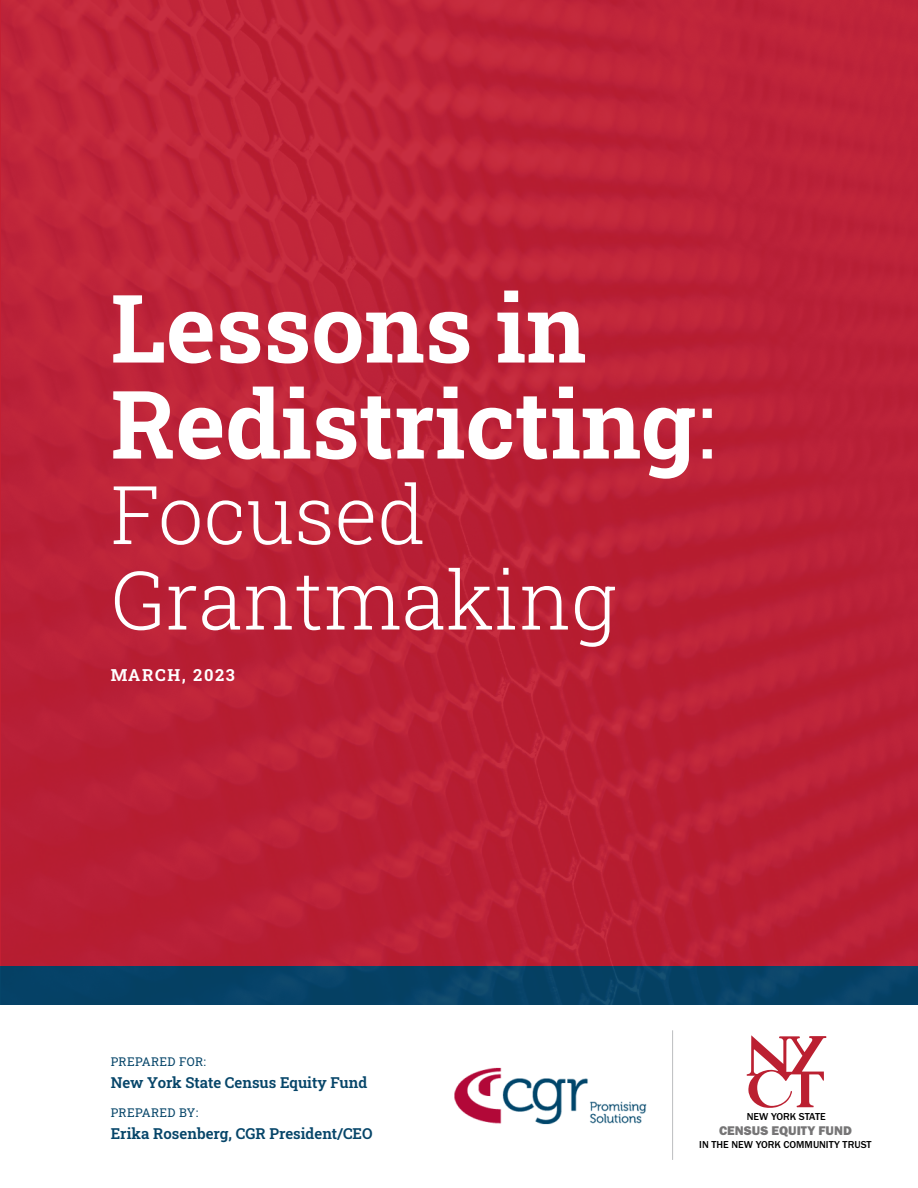
<style>
.page{position:relative;width:918px;height:1188px;background:#fff}
.page>*{position:absolute;margin:0;border:0;box-sizing:border-box;transform-origin:0 0}
.t1{font:94.5px "Roboto Slab";color:#fff}
.t2{font:300 81px "Roboto Slab";color:#fff}
.t3{font:16.5px "Roboto Slab";letter-spacing:.1em;color:#fff}
.Pa0{font:600 15px "Roboto Slab";color:#064569}
.t4{font:13.05px "Franklin Gothic URW Hea";color:#767576}
.Pa0-2{font:12px "Roboto Slab";letter-spacing:.03em;color:#064569}
.t5{font:500 10.5px "Franklin Gothic URW";color:#000}
</style>
<div class="page">
<img style="left:1px;top:0;width:917px;height:1005px">
<img style="left:454px;top:1067px;width:193px;height:58px">
<svg style="left:747px;top:1035px;width:79px;height:73px"></svg>
<hr style="left:672px;top:1030px;width:1px;height:130px;background:#bcbdc0">
<p class="t1" style="left:111px;top:264px;width:477px">Lessons in</p>
<p class="t1" style="left:111px;top:360px;width:606px">Redistricting:</p>
<p class="t2" style="left:111px;top:459px;width:317px">Focused</p>
<p class="t2" style="left:111px;top:545px;width:508px">Grantmaking</p>
<p class="t3" style="left:111px;top:663px;width:126px">MARCH, 2023</p>
<p class="Pa0-2" style="left:111px;top:1053px;width:97px">PREPARED FOR:</p>
<p class="Pa0" style="left:111px;top:1073px;width:258px">New York State Census Equity Fund</p>
<p class="Pa0-2" style="left:111px;top:1104px;width:89px">PREPARED BY:</p>
<p class="Pa0" style="left:111px;top:1124px;width:263px">Erika Rosenberg, CGR President/CEO</p>
<p class="t5" style="left:747px;top:1110px;width:80px">NEW YORK STATE</p>
<p class="t4" style="left:719px;top:1122px;width:134px">CENSUS EQUITY FUND</p>
<p class="t5" style="left:699px;top:1138px;width:174px">IN THE NEW YORK COMMUNITY TRUST</p>
</div>
